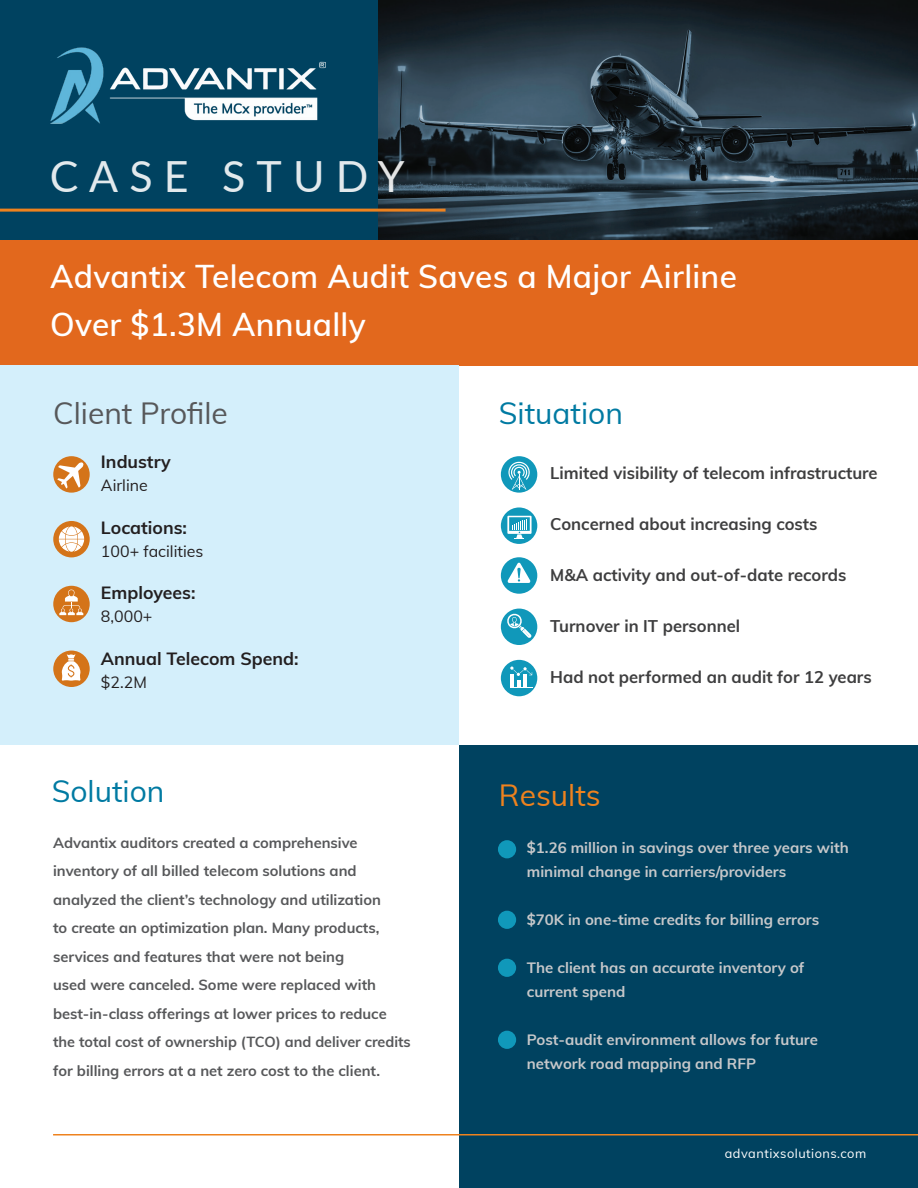
<style>
.page{position:relative;width:918px;height:1188px;background:#fff}
.page>*{position:absolute;margin:0;border:0;box-sizing:border-box;transform-origin:0 0}
.t1{font:42.9px "Lato";letter-spacing:.26em;color:#fff}
.t2{font:600 32.25px/47.5px "Muli";letter-spacing:.01em;color:#fff}
.t3{font:30px "Muli";color:#007aa2}
.t4{font:30px "Muli";color:#57585a}
.t5{font:30px "Muli";color:#ee821e}
.t6{font:700 17.7px "Muli";color:#231f20}
.t7{font:700 16.95px "Muli";color:#3e3e3f}
.t8{font:15.9px "Muli";color:#231f20}
.t9{font:700 15px/24px "Muli";color:#c7c8ca}
.t10{font:700 14.7px/28.5px "Muli";color:#57585a}
.t11{font:12.75px "Muli";letter-spacing:.04em;color:#fff}
</style>
<div class="page">
<div style="left:0;top:0;width:378px;height:240px;background:#004260"></div>
<img style="left:378px;top:0;width:540px;height:240px">
<hr style="left:0;top:209px;width:446px;height:3px;background:#ee821e">
<img style="left:50px;top:47px;width:276px;height:76px">
<div style="left:0;top:240px;width:918px;height:126px;background:#e2681d"></div>
<div style="left:0;top:366px;width:459px;height:379px;background:#d4effb"></div>
<div style="left:459px;top:745px;width:459px;height:443px;background:#004260"></div>
<svg style="left:53px;top:456px;width:37px;height:37px"></svg>
<div style="left:53px;top:521px;width:37px;height:36px;background:#d47419;border-radius:50%"></div>
<svg style="left:53px;top:586px;width:37px;height:36px"></svg>
<div style="left:53px;top:651px;width:37px;height:36px;background:#d47419;border-radius:50%"></div>
<div style="left:501px;top:456px;width:36px;height:37px;background:#1098ba;border-radius:50%"></div>
<div style="left:501px;top:507px;width:36px;height:37px;background:#1098ba;border-radius:50%"></div>
<div style="left:501px;top:557px;width:36px;height:37px;background:#1098ba;border-radius:50%"></div>
<div style="left:501px;top:609px;width:36px;height:36px;background:#1098ba;border-radius:50%"></div>
<div style="left:501px;top:660px;width:36px;height:36px;background:#1098ba;border-radius:50%"></div>
<svg style="left:62px;top:654px;width:19px;height:27px"></svg>
<svg style="left:59px;top:590px;width:24px;height:25px"></svg>
<div style="left:498px;top:840px;width:18px;height:18px;background:#1098ba;border-radius:50%"></div>
<div style="left:498px;top:911px;width:18px;height:18px;background:#1098ba;border-radius:50%"></div>
<div style="left:498px;top:959px;width:18px;height:18px;background:#1098ba;border-radius:50%"></div>
<div style="left:498px;top:1031px;width:18px;height:18px;background:#1098ba;border-radius:50%"></div>
<hr style="left:53px;top:1134px;width:865px;height:2px;background:#ee821e">
<svg style="left:506px;top:613px;width:25px;height:25px"></svg>
<svg style="left:59px;top:526px;width:25px;height:26px"></svg>
<svg style="left:510px;top:667px;width:22px;height:21px"></svg>
<svg style="left:57px;top:462px;width:27px;height:27px"></svg>
<svg style="left:508px;top:461px;width:22px;height:29px"></svg>
<svg style="left:507px;top:516px;width:25px;height:24px"></svg>
<svg style="left:508px;top:563px;width:22px;height:20px"></svg>
<h1 class="t1" style="left:49px;top:146px;width:357px">CASE STUDY</h1>
<h2 class="t2" style="left:50px;top:251px;width:688px">Advantix Telecom Audit Saves a Major Airline<br>Over $1.3M Annually</h2>
<h3 class="t4" style="left:53px;top:391px;width:176px">Client Profile</h3>
<p class="t6" style="left:101px;top:449px;width:71px">Industry</p>
<p class="t8" style="left:101px;top:474px;width:48px">Airline</p>
<p class="t6" style="left:101px;top:514px;width:88px">Locations:</p>
<p class="t8" style="left:101px;top:539px;width:104px">100+ facilities</p>
<p class="t6" style="left:101px;top:580px;width:96px">Employees:</p>
<p class="t8" style="left:101px;top:605px;width:53px">8,000+</p>
<p class="t6" style="left:101px;top:645px;width:199px">Annual Telecom Spend:</p>
<p class="t8" style="left:101px;top:670px;width:47px">$2.2M</p>
<h3 class="t3" style="left:499px;top:391px;width:125px">Situation</h3>
<p class="t7" style="left:550px;top:461px;width:329px">Limited visibility of telecom infrastructure</p>
<p class="t7" style="left:550px;top:512px;width:269px">Concerned about increasing costs</p>
<p class="t7" style="left:550px;top:563px;width:298px">M&amp;A activity and out-of-date records</p>
<p class="t7" style="left:550px;top:614px;width:192px">Turnover in IT personnel</p>
<p class="t7" style="left:550px;top:665px;width:323px">Had not performed an audit for 12 years</p>
<h3 class="t3" style="left:52px;top:770px;width:114px">Solution</h3>
<h3 class="t5" style="left:499px;top:773px;width:103px">Results</h3>
<p class="t10" style="left:53px;top:827px;width:359px">Advantix auditors created a comprehensive inventory of all billed telecom solutions and analyzed the client’s technology and utilization<br>to create an optimization plan. Many products, services and features that were not being<br>used were canceled. Some were replaced with best-in-class offerings at lower prices to reduce the total cost of ownership (TCO) and deliver credits for billing errors at a net zero cost to the client.</p>
<p class="t9" style="left:527px;top:835px;width:323px">$1.26 million in savings over three years with minimal change in carriers/providers</p>
<p class="t9" style="left:527px;top:907px;width:294px">$70K in one-time credits for billing errors</p>
<p class="t9" style="left:527px;top:955px;width:279px">The client has an accurate inventory of current spend</p>
<p class="t9" style="left:527px;top:1027px;width:293px">Post-audit environment allows for future network road mapping and RFP</p>
<p class="t11" style="left:725px;top:1144px;width:143px">advantixsolutions.com</p>
</div>
